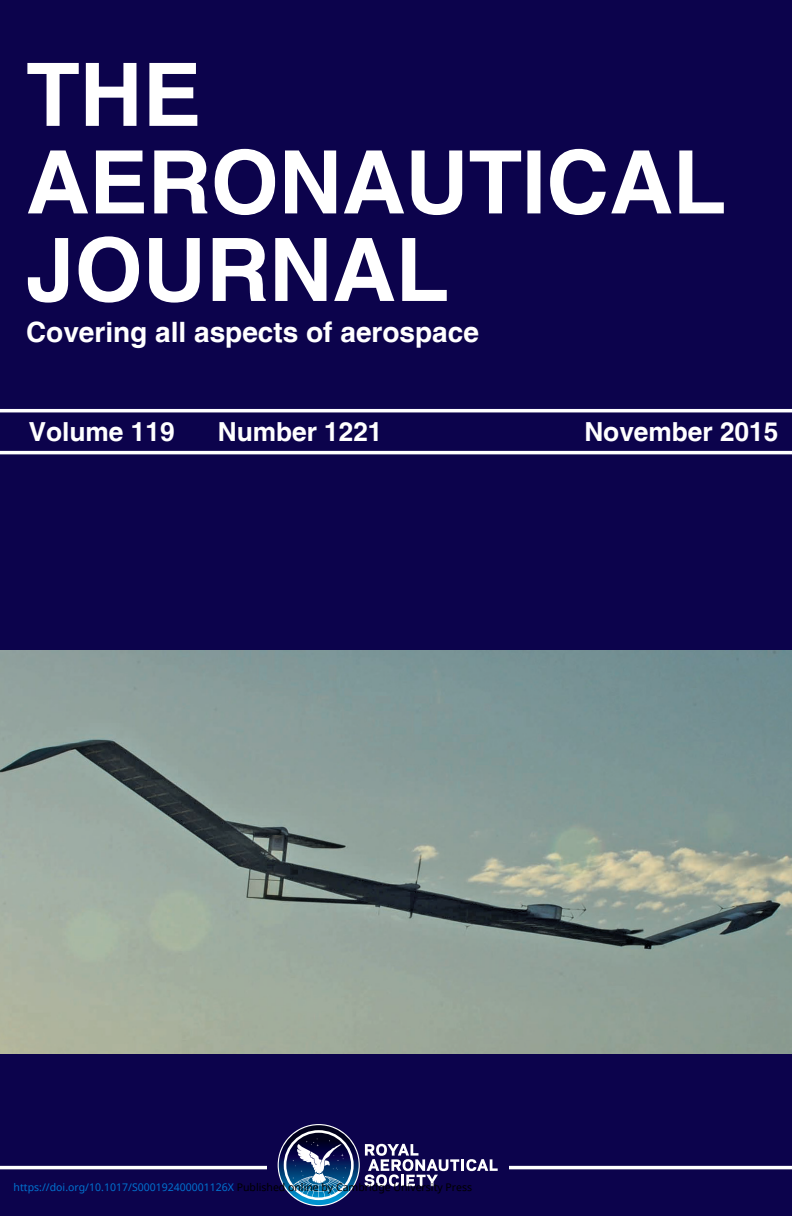
<style>
.page{position:relative;width:792px;height:1216px;background:#fff}
.page>*{position:absolute;margin:0;border:0;box-sizing:border-box;transform-origin:0 0}
.t1{font:700 87.5px "Helvetica";color:#fff}
.t2{font:700 28px "Helvetica";color:#fff}
.t3{font:700 26.25px "Helvetica";color:#fff}
.t4{font:10.5px "Noto Sans";color:#0172cf}
.s1{color:#000}
</style>
<div class="page">
<div style="left:0;top:0;width:792px;height:1215px;background:#0c034c"></div>
<svg style="left:0;top:1165px;width:792px;height:4px"></svg>
<div style="left:267px;top:1121px;width:241px;height:89px;background:#0c034c"></div>
<svg style="left:279px;top:1125px;width:219px;height:79px"></svg>
<hr style="left:0;top:409px;width:792px;height:3px;background:#fff">
<hr style="left:0;top:451px;width:792px;height:3px;background:#fff">
<img style="left:0;top:650px;width:792px;height:403px">
<p class="t1" style="left:26px;top:41px;width:176px">THE</p>
<p class="t1" style="left:26px;top:129px;width:701px">AERONAUTICAL</p>
<p class="t1" style="left:26px;top:216px;width:424px">JOURNAL</p>
<p class="t2" style="left:26px;top:315px;width:454px">Covering all aspects of aerospace</p>
<p class="t3" style="left:29px;top:415px;width:147px">Volume 119</p>
<p class="t3" style="left:218px;top:415px;width:166px">Number 1221</p>
<p class="t3" style="left:584px;top:415px;width:196px">November 2015</p>
<p class="t4" style="left:14px;top:1179px;width:460px">https://doi.org/10.1017/S000192400001126X <span class="s1">Published online by Cambridge University Press</span></p>
</div>
